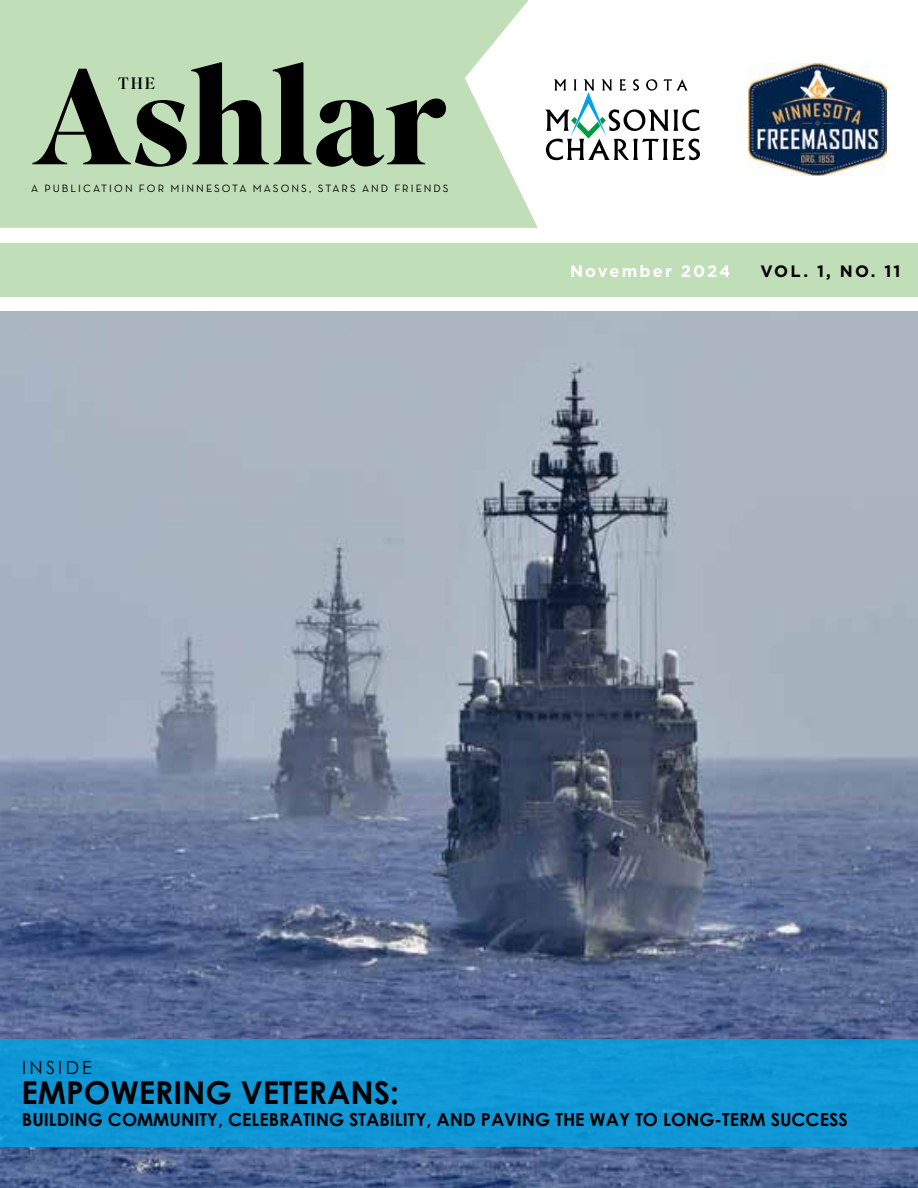
<style>
.page{position:relative;width:918px;height:1188px;background:#fff}
.page>*{position:absolute;margin:0;border:0;box-sizing:border-box;transform-origin:0 0}
.t1{font:700 135px "Superior Title";color:#000}
.t2{font:700 31.5px "Century Gothic";color:#000}
.t3{font:700 18px "Century Gothic";color:#000}
.t4{font:18px "Century Gothic";letter-spacing:.185em;color:#000}
.t5{font:700 16.5px "Gotham";letter-spacing:.125em;color:#fff}
.t6{font:700 16.5px "Gotham";letter-spacing:.125em;color:#000}
.t7{font:16.5px "Superior Title";color:#000}
.t8{font:10.8px "Neutra Text";letter-spacing:.185em;color:#000}
</style>
<div class="page">
<svg style="left:0;top:0;width:538px;height:228px;background:#c4e0bc"></svg>
<svg style="left:545px;top:79px;width:155px;height:81px"></svg>
<div style="left:0;top:243px;width:918px;height:54px;background:#c0deb7"></div>
<img style="left:749px;top:64px;width:138px;height:111px">
<img style="left:0;top:311px;width:918px;height:877px">
<div style="left:0;top:1040px;width:918px;height:108px;background:#1097d5"></div>
<h1 class="t1" style="left:31px;top:33px;width:419px">Ashlar</h1>
<p class="t7" style="left:118px;top:73px;width:39px">THE</p>
<p class="t8" style="left:31px;top:182px;width:419px">A PUBLICATION FOR MINNESOTA MASONS, STARS AND FRIENDS</p>
<p class="t5" style="left:570px;top:260px;width:162px">November 2024</p>
<p class="t6" style="left:760px;top:260px;width:142px">VOL. 1, NO. 11</p>
<p class="t4" style="left:22px;top:1055px;width:71px">INSIDE</p>
<h2 class="t2" style="left:22px;top:1069px;width:379px">EMPOWERING VETERANS:</h2>
<p class="t3" style="left:22px;top:1106px;width:827px">BUILDING COMMUNITY, CELEBRATING STABILITY, AND PAVING THE WAY TO LONG-TERM SUCCESS</p>
</div>
